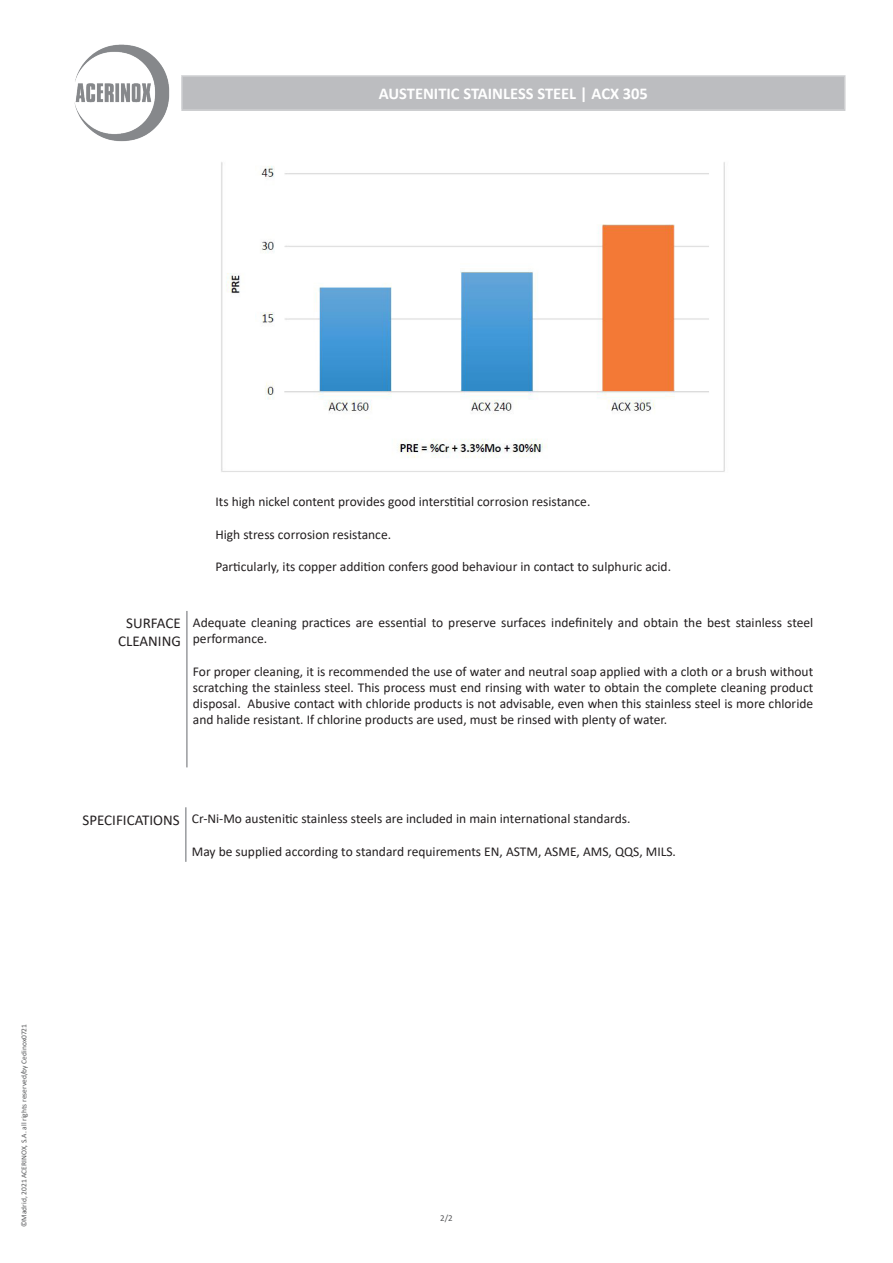
<style>
.page{position:relative;width:893px;height:1263px;background:#fff}
.page>*{position:absolute;margin:0;border:0;box-sizing:border-box;transform-origin:0 0}
.t1{font:700 16.5px "Calibri";color:#fff}
.t2{font:15px "Calibri";color:#231f20}
.t3{font:13.5px/16.2px "Calibri";color:#231f20}
.t4{font:9px "Calibri";color:#57585a}
.t5{font:7.5px "Calibri";color:#57585a}
</style>
<div class="page">
<img style="left:74px;top:44px;width:96px;height:98px">
<div style="left:182px;top:76px;width:663px;height:34px;background:#bcbdc0"></div>
<hr style="left:181px;top:75px;width:665px;height:2px;background:#d1d2d4">
<hr style="left:181px;top:77px;width:2px;height:32px;background:#d1d2d4">
<hr style="left:844px;top:77px;width:2px;height:32px;background:#d1d2d4">
<hr style="left:181px;top:109px;width:665px;height:2px;background:#d1d2d4">
<hr style="left:186px;top:611px;width:2px;height:156px;background:#999b9e">
<hr style="left:185px;top:807px;width:2px;height:55px;background:#999b9e">
<img style="left:221px;top:162px;width:504px;height:310px">
<p class="t1" style="left:379px;top:82px;width:271px">AUSTENITIC STAINLESS STEEL | ACX 305</p>
<p class="t3" style="left:215px;top:493px;width:376px">Its high nickel content provides good interstitial corrosion resistance.</p>
<p class="t3" style="left:215px;top:526px;width:177px">High stress corrosion resistance.</p>
<p class="t3" style="left:215px;top:558px;width:457px">Particularly, its copper addition confers good behaviour in contact to sulphuric acid.</p>
<p class="t2" style="left:126px;top:613px;width:56px">SURFACE</p>
<p class="t2" style="left:118px;top:631px;width:64px">CLEANING</p>
<p class="t3" style="left:193px;top:614px;width:622px">Adequate cleaning practices are essential to preserve surfaces indefinitely and obtain the best stainless steel performance.</p>
<p class="t3" style="left:193px;top:663px;width:622px;text-align:justify">For proper cleaning, it is recommended the use of water and neutral soap applied with a cloth or a brush without scratching the stainless steel. This process must end rinsing with water to obtain the complete cleaning product disposal. Abusive contact with chloride products is not advisable, even when this stainless steel is more chloride and halide resistant. If chlorine products are used, must be rinsed with plenty of water.</p>
<p class="t2" style="left:82px;top:809px;width:99px">SPECIFICATIONS</p>
<p class="t3" style="left:192px;top:810px;width:440px">Cr-Ni-Mo austenitic stainless steels are included in main international standards.</p>
<p class="t3" style="left:192px;top:843px;width:486px">May be supplied according to standard requirements EN, ASTM, ASME, AMS, QQS, MILS.</p>
<p class="t5" style="left:19px;top:1227px;width:204px;rotate:-90deg">©Madrid, 2021 ACERINOX, S.A. all rights reserved/by Cedinox0721</p>
<p class="t4" style="left:440px;top:1211px;width:14px">2/2</p>
</div>
